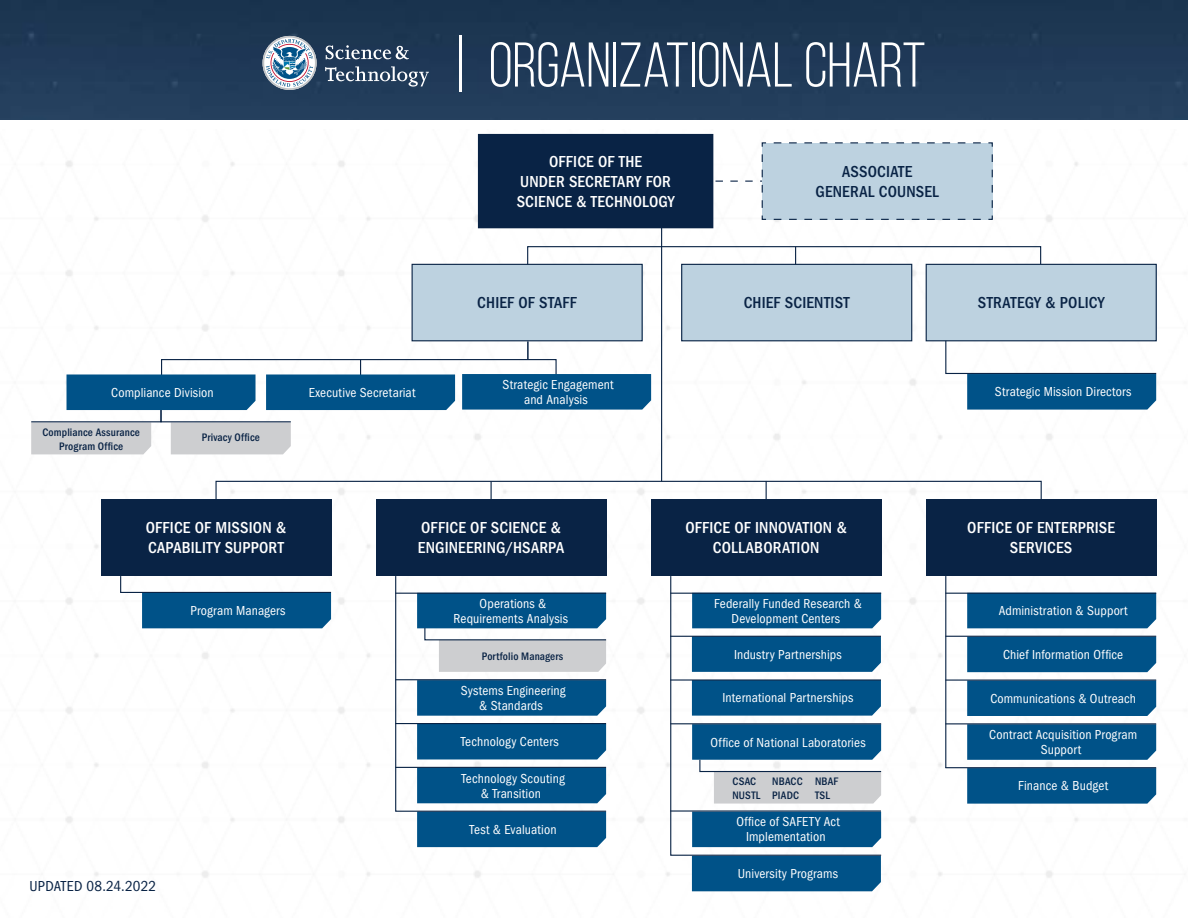
<style>
.page{position:relative;width:1188px;height:918px;background:#fff}
.page>*{position:absolute;margin:0;border:0;box-sizing:border-box;transform-origin:0 0}
.t1{font:63px "Bebas Neue";letter-spacing:-.005em;color:#fff}
.t2{font:500 condensed 16.5px/19.8px "ITC Franklin Gothic Std";letter-spacing:.01em;color:#fff;text-align:center}
.t3{font:500 condensed 16.5px/19.8px "ITC Franklin Gothic Std";letter-spacing:.015em;color:#092345;text-align:center}
.t4{font:condensed 15px "ITC Franklin Gothic Std";letter-spacing:.015em;color:#092345}
.t5{font:condensed 13.5px/15px "ITC Franklin Gothic Std";letter-spacing:.01em;color:#fff;text-align:center}
.t6{font:500 condensed 11.25px/14.2px "ITC Franklin Gothic Std";letter-spacing:.015em;color:#092345}
.s1{font-size:75.6px}
</style>
<div class="page">
<img style="left:31px;top:133px;width:1126px;height:759px">
<img style="left:0;top:0;width:1188px;height:120px">
<svg style="left:263px;top:36px;width:54px;height:54px"></svg>
<svg style="left:326px;top:45px;width:83px;height:14px"></svg>
<svg style="left:325px;top:66px;width:104px;height:21px;background:#4d627a"></svg>
<div style="left:682px;top:264px;width:230px;height:77px;background:#bdd2e0"></div>
<div style="left:681px;top:264px;width:231px;height:77px;border:1px solid #092345"></div>
<div style="left:101px;top:499px;width:230px;height:77px;background:#092345"></div>
<div style="left:412px;top:264px;width:230px;height:77px;background:#bdd2e0"></div>
<div style="left:412px;top:264px;width:231px;height:77px;border:1px solid #092345"></div>
<div style="left:376px;top:499px;width:230px;height:77px;background:#092345"></div>
<div style="left:651px;top:499px;width:230px;height:77px;background:#092345"></div>
<div style="left:926px;top:499px;width:230px;height:77px;background:#092345"></div>
<div style="left:215px;top:481px;width:827px;height:19px;border:1px solid #092345"></div>
<div style="left:527px;top:246px;width:514px;height:19px;border:1px solid #092345"></div>
<svg style="left:795px;top:247px;width:1px;height:17px"></svg>
<div style="left:161px;top:359px;width:396px;height:19px;border:1px solid #092345"></div>
<svg style="left:527px;top:341px;width:2px;height:18px"></svg>
<svg style="left:491px;top:481px;width:1px;height:18px"></svg>
<svg style="left:766px;top:481px;width:1px;height:18px"></svg>
<hr style="left:661px;top:205px;width:1px;height:276px;background:#092345">
<div style="left:926px;top:264px;width:230px;height:77px;background:#bdd2e0"></div>
<div style="left:926px;top:264px;width:231px;height:77px;border:1px solid #092345"></div>
<svg style="left:945px;top:340px;width:212px;height:70px"></svg>
<svg style="left:120px;top:575px;width:212px;height:53px"></svg>
<div style="left:417px;top:812px;width:189px;height:35px;background:#005288"></div>
<svg style="left:395px;top:575px;width:212px;height:237px"></svg>
<hr style="left:395px;top:679px;width:211px;height:1px;background:#092345">
<hr style="left:395px;top:723px;width:211px;height:1px;background:#092345">
<hr style="left:395px;top:767px;width:211px;height:1px;background:#092345">
<div style="left:692px;top:856px;width:189px;height:35px;background:#005288"></div>
<div style="left:967px;top:594px;width:189px;height:34px;background:#005288"></div>
<div style="left:967px;top:637px;width:189px;height:35px;background:#005288"></div>
<div style="left:967px;top:681px;width:189px;height:35px;background:#005288"></div>
<div style="left:967px;top:724px;width:189px;height:36px;background:#005288"></div>
<div style="left:967px;top:768px;width:189px;height:36px;background:#005288"></div>
<hr style="left:945px;top:576px;width:1px;height:192px;background:#092345">
<hr style="left:945px;top:593px;width:211px;height:1px;background:#092345">
<hr style="left:945px;top:636px;width:211px;height:1px;background:#092345">
<hr style="left:945px;top:680px;width:211px;height:1px;background:#092345">
<hr style="left:945px;top:723px;width:211px;height:1px;background:#092345">
<hr style="left:945px;top:767px;width:211px;height:1px;background:#092345">
<svg style="left:670px;top:575px;width:212px;height:281px"></svg>
<hr style="left:670px;top:593px;width:211px;height:1px;background:#092345">
<hr style="left:670px;top:723px;width:211px;height:1px;background:#092345">
<hr style="left:670px;top:679px;width:211px;height:2px;background:#092345">
<hr style="left:670px;top:810px;width:211px;height:2px;background:#092345">
<hr style="left:670px;top:636px;width:211px;height:1px;background:#092345">
<svg style="left:692px;top:724px;width:190px;height:80px"></svg>
<div style="left:462px;top:374px;width:189px;height:36px;background:#005288"></div>
<svg style="left:417px;top:593px;width:190px;height:79px"></svg>
<svg style="left:31px;top:360px;width:424px;height:94px"></svg>
<svg style="left:478px;top:134px;width:515px;height:94px"></svg>
<h1 class="t1" style="left:452px;top:31px;width:475px"><span class="s1">|</span> ORGANIZATIONAL CHART</h1>
<p class="t2" style="left:517px;top:152px;width:159px">OFFICE OF THE<br>UNDER SECRETARY FOR<br>SCIENCE &amp; TECHNOLOGY</p>
<p class="t3" style="left:477px;top:293px;width:101px">CHIEF OF STAFF</p>
<p class="t5" style="left:111px;top:385px;width:104px">Compliance Division</p>
<p class="t5" style="left:309px;top:385px;width:108px">Executive Secretariat</p>
<p class="t5" style="left:503px;top:377px;width:113px">Strategic Engagement and Analysis</p>
<p class="t6" style="left:42px;top:425px;width:99px;text-align:center">Compliance Assurance<br>Program Office</p>
<p class="t6" style="left:202px;top:431px;width:60px">Privacy Office</p>
<p class="t3" style="left:816px;top:162px;width:125px">ASSOCIATE<br>GENERAL COUNSEL</p>
<p class="t3" style="left:744px;top:293px;width:108px">CHIEF SCIENTIST</p>
<p class="t3" style="left:978px;top:293px;width:128px">STRATEGY &amp; POLICY</p>
<p class="t5" style="left:995px;top:385px;width:138px">Strategic Mission Directors</p>
<p class="t2" style="left:146px;top:518px;width:142px;text-align:left">OFFICE OF MISSION &amp;<br>CAPABILITY SUPPORT</p>
<p class="t2" style="left:418px;top:518px;width:148px;text-align:left">OFFICE OF SCIENCE &amp;<br>ENGINEERING/HSARPA</p>
<p class="t2" style="left:685px;top:518px;width:163px">OFFICE OF INNOVATION &amp;<br>COLLABORATION</p>
<p class="t2" style="left:967px;top:518px;width:149px">OFFICE OF ENTERPRISE<br>SERVICES</p>
<p class="t4" style="left:30px;top:878px;width:128px">UPDATED 08.24.2022</p>
<p class="t5" style="left:191px;top:603px;width:96px">Program Managers</p>
<p class="t5" style="left:454px;top:596px;width:116px">Operations &amp;<br>Requirements Analysis</p>
<p class="t6" style="left:482px;top:649px;width:83px">Portfolio Managers</p>
<p class="t5" style="left:461px;top:683px;width:106px">Systems Engineering &amp; Standards</p>
<p class="t5" style="left:461px;top:735px;width:99px">Technology Centers</p>
<p class="t5" style="left:461px;top:771px;width:105px">Technology Scouting &amp; Transition</p>
<p class="t5" style="left:470px;top:822px;width:89px">Test &amp; Evaluation</p>
<p class="t5" style="left:714px;top:596px;width:150px">Federally Funded Research &amp;<br>Development Centers</p>
<p class="t5" style="left:734px;top:647px;width:109px">Industry Partnerships</p>
<p class="t5" style="left:722px;top:691px;width:133px">International Partnerships</p>
<p class="t5" style="left:711px;top:735px;width:157px">Office of National Laboratories</p>
<p class="t6" style="left:732px;top:774px;width:30px">CSAC<br>NUSTL</p>
<p class="t6" style="left:772px;top:774px;width:32px">NBACC<br>PIADC</p>
<p class="t6" style="left:815px;top:774px;width:25px">NBAF<br>TSL</p>
<p class="t5" style="left:736px;top:815px;width:105px">Office of SAFETY Act<br>Implementation</p>
<p class="t5" style="left:738px;top:866px;width:102px">University Programs</p>
<p class="t5" style="left:999px;top:603px;width:130px">Administration &amp; Support</p>
<p class="t5" style="left:1003px;top:647px;width:122px">Chief Information Office</p>
<p class="t5" style="left:990px;top:691px;width:147px">Communications &amp; Outreach</p>
<p class="t5" style="left:989px;top:727px;width:149px">Contract Acquisition Program<br>Support</p>
<p class="t5" style="left:1018px;top:779px;width:91px">Finance &amp; Budget</p>
</div>
